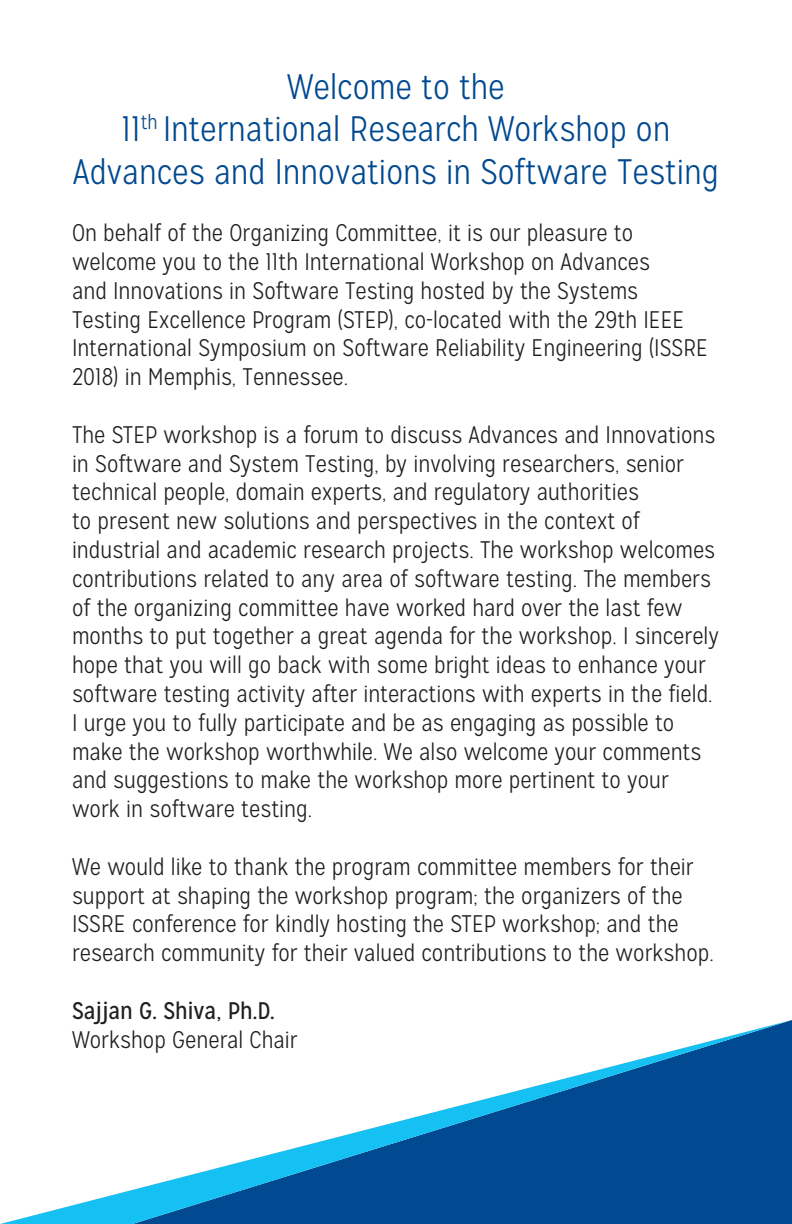
<style>
.page{position:relative;width:792px;height:1224px;background:#fff}
.page>*{position:absolute;margin:0;border:0;box-sizing:border-box;transform-origin:0 0}
.t1{font:300 35.4px/42.4px "Mission Gothic";color:#014990;text-align:center}
.t2{font:300 24px/28.8px "Mission Gothic";color:#231f20}
.t3{font:24px "Mission Gothic";color:#231f20}
</style>
<div class="page">
<svg style="left:0;top:1020px;width:792px;height:204px"></svg>
<p class="t1" style="left:287px;top:66px;width:219px">Welcome to the</p>
<p class="t1" style="left:73px;top:108px;width:648px">11<sup>th</sup> International Research Workshop on<br>Advances and Innovations in Software Testing</p>
<p class="t2" style="left:72px;top:219px;width:638px">On behalf of the Organizing Committee, it is our pleasure to welcome you to the 11th International Workshop on Advances<br>and Innovations in Software Testing hosted by the Systems Testing Excellence Program (STEP), co-located with the 29th IEEE International Symposium on Software Reliability Engineering (ISSRE 2018) in Memphis, Tennessee.</p>
<p class="t2" style="left:72px;top:420px;width:648px">The STEP workshop is a forum to discuss Advances and Innovations in Software and System Testing, by involving researchers, senior technical people, domain experts, and regulatory authorities<br>to present new solutions and perspectives in the context of industrial and academic research projects. The workshop welcomes contributions related to any area of software testing. The members of the organizing committee have worked hard over the last few months to put together a great agenda for the workshop. I sincerely hope that you will go back with some bright ideas to enhance your software testing activity after interactions with experts in the field.<br>I urge you to fully participate and be as engaging as possible to make the workshop worthwhile. We also welcome your comments and suggestions to make the workshop more pertinent to your work in software testing.</p>
<p class="t2" style="left:72px;top:852px;width:643px">We would like to thank the program committee members for their support at shaping the workshop program; the organizers of the ISSRE conference for kindly hosting the STEP workshop; and the research community for their valued contributions to the workshop.</p>
<p class="t3" style="left:72px;top:996px;width:204px">Sajjan G. Shiva, Ph.D.</p>
<p class="t2" style="left:72px;top:1025px;width:227px">Workshop General Chair</p>
</div>
